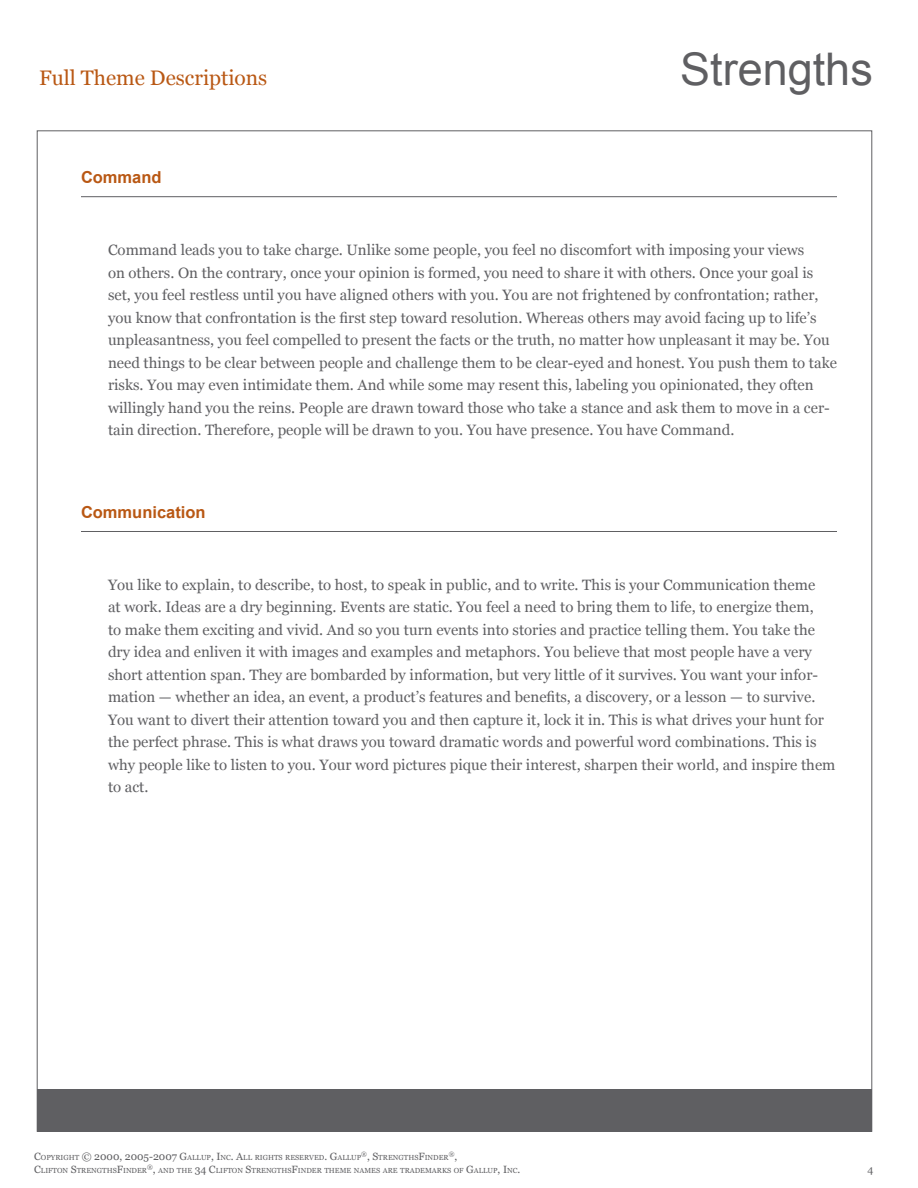
<style>
.page{position:relative;width:918px;height:1188px;background:#fff}
.page>*{position:absolute;margin:0;border:0;box-sizing:border-box;transform-origin:0 0}
.t1{font:45px "Arial";color:#5f5f62}
.t2{font:21px "Georgia";color:#b95814}
.Theme_Name{font:700 16.5px "Arial";color:#b95814}
.Description{font:15px/22.5px "Georgia";color:#5f5f62}
.t3{font:10.5px "Georgia";color:#5f5f62}
.t4{font:7.35px "Georgia";color:#5f5f62}
.t5{font:6.15px "Georgia";color:#5f5f62}
.s1{font-size:10.5px}
</style>
<div class="page">
<div style="left:37px;top:1089px;width:835px;height:43px;background:#5f5f62"></div>
<hr style="left:81px;top:196px;width:756px;height:1px;background:#5f5f62">
<hr style="left:81px;top:531px;width:756px;height:1px;background:#5f5f62">
<h2 class="t2" style="left:39px;top:66px;width:230px">Full Theme Descriptions</h2>
<p class="Theme_Name" style="left:81px;top:166px;width:82px">Command</p>
<h1 class="t1" style="left:680px;top:40px;width:194px">Strengths</h1>
<p class="Description" style="left:108px;top:239px;width:730px">Command leads you to take charge. Unlike some people, you feel no discomfort with imposing your views<br>on others. On the contrary, once your opinion is formed, you need to share it with others. Once your goal is set, you feel restless until you have aligned others with you. You are not frightened by confrontation; rather, you know that confrontation is the first step toward resolution. Whereas others may avoid facing up to life’s unpleasantness, you feel compelled to present the facts or the truth, no matter how unpleasant it may be. You need things to be clear between people and challenge them to be clear-eyed and honest. You push them to take risks. You may even intimidate them. And while some may resent this, labeling you opinionated, they often willingly hand you the reins. People are drawn toward those who take a stance and ask them to move in a cer&shy;tain direction. Therefore, people will be drawn to you. You have presence. You have Command.</p>
<p class="Theme_Name" style="left:81px;top:501px;width:126px">Communication</p>
<p class="Description" style="left:108px;top:573px;width:729px">You like to explain, to describe, to host, to speak in public, and to write. This is your Communication theme<br>at work. Ideas are a dry beginning. Events are static. You feel a need to bring them to life, to energize them,<br>to make them exciting and vivid. And so you turn events into stories and practice telling them. You take the dry idea and enliven it with images and examples and metaphors. You believe that most people have a very short attention span. They are bombarded by information, but very little of it survives. You want your infor&shy;mation — whether an idea, an event, a product’s features and benefits, a discovery, or a lesson — to survive.<br>You want to divert their attention toward you and then capture it, lock it in. This is what drives your hunt for the perfect phrase. This is what draws you toward dramatic words and powerful word combinations. This is why people like to listen to you. Your word pictures pique their interest, sharpen their world, and inspire them to act.</p>
<p class="t4" style="left:34px;top:1153px;width:416px"><span class="s1">C</span>OPYRIGHT <span class="s1">© 2000, 2005-2007 G</span>ALLUP<span class="s1">, I</span>NC<span class="s1">. A</span>LL RIGHTS RESERVED<span class="s1">. G</span>ALLUP<sup>®</sup><span class="s1">, S</span>TRENGTHS<span class="s1">F</span>INDER</p>
<p class="t5" style="left:449px;top:1151px;width:10px">®<span class="s1">,</span></p>
<p class="t4" style="left:34px;top:1166px;width:488px"><span class="s1">C</span>LIFTON <span class="s1">S</span>TRENGTHS<span class="s1">F</span>INDER<sup>®</sup><span class="s1">,</span> AND THE <span class="s1">34 C</span>LIFTON <span class="s1">S</span>TRENGTHS<span class="s1">F</span>INDER THEME NAMES ARE TRADEMARKS OF <span class="s1">G</span>ALLUP<span class="s1">, I</span>NC<span class="s1">.</span></p>
<p class="t3" style="left:868px;top:1163px;width:7px">4</p>
</div>
